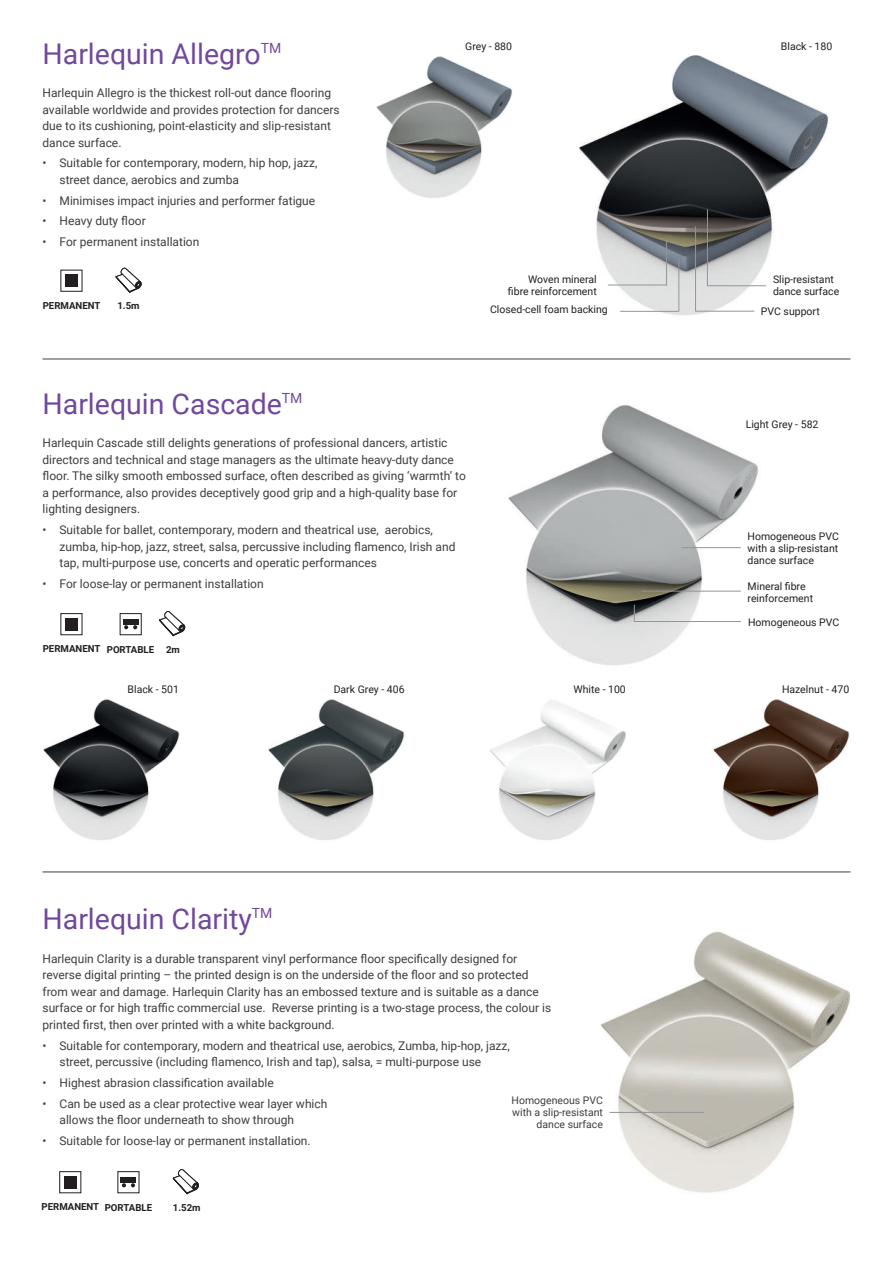
<style>
.page{position:relative;width:893px;height:1263px;background:#fff}
.page>*{position:absolute;margin:0;border:0;box-sizing:border-box;transform-origin:0 0}
.t1{font:28.5px "Roboto";color:#70499d}
.t2{font:12px/16.5px "Roboto";color:#3e3e3f}
.t3{font:10.5px/12px "Roboto";color:#231f20}
.t4{font:10.5px/12px "Roboto";color:#3e3e3f;text-align:right}
.t5{font:700 9.6px "Roboto";color:#231f20}
</style>
<div class="page">
<img style="left:579px;top:55px;width:250px;height:261px">
<img style="left:376px;top:56px;width:137px;height:142px">
<hr style="left:695px;top:226px;width:1px;height:85px;background:#939598">
<hr style="left:707px;top:209px;width:1px;height:77px;background:#939598">
<hr style="left:666px;top:240px;width:1px;height:45px;background:#939598">
<hr style="left:678px;top:258px;width:1px;height:53px;background:#939598">
<hr style="left:695px;top:311px;width:59px;height:1px;background:#939598">
<hr style="left:707px;top:285px;width:59px;height:1px;background:#939598">
<hr style="left:608px;top:285px;width:59px;height:1px;background:#939598">
<hr style="left:620px;top:311px;width:59px;height:1px;background:#939598">
<div style="left:65px;top:274px;width:13px;height:13px;background:#231f20"></div>
<svg style="left:116px;top:268px;width:26px;height:25px"></svg>
<img style="left:43px;top:699px;width:137px;height:141px">
<img style="left:268px;top:699px;width:137px;height:141px">
<img style="left:489px;top:700px;width:137px;height:140px">
<img style="left:713px;top:699px;width:137px;height:141px">
<img style="left:508px;top:405px;width:251px;height:261px">
<hr style="left:682px;top:547px;width:59px;height:1px;background:#939598">
<hr style="left:641px;top:591px;width:100px;height:1px;background:#939598">
<svg style="left:634px;top:604px;width:107px;height:18px"></svg>
<div style="left:120px;top:613px;width:21px;height:22px;border:1px solid #231f20"></div>
<div style="left:123px;top:619px;width:15px;height:6px;background:#231f20"></div>
<svg style="left:124px;top:625px;width:13px;height:4px"></svg>
<div style="left:61px;top:613px;width:21px;height:22px;border:1px solid #231f20"></div>
<div style="left:65px;top:618px;width:13px;height:12px;background:#231f20"></div>
<svg style="left:159px;top:611px;width:26px;height:26px"></svg>
<hr style="left:43px;top:359px;width:807px;height:1px;background:#3e3e3f">
<hr style="left:43px;top:872px;width:807px;height:1px;background:#3e3e3f">
<img style="left:600px;top:931px;width:250px;height:262px">
<hr style="left:609px;top:1112px;width:95px;height:1px;background:#939598">
<div style="left:121px;top:1177px;width:15px;height:6px;background:#231f20"></div>
<svg style="left:122px;top:1183px;width:13px;height:4px"></svg>
<div style="left:60px;top:1171px;width:21px;height:22px;border:1px solid #231f20"></div>
<div style="left:64px;top:1176px;width:12px;height:12px;background:#231f20"></div>
<svg style="left:173px;top:1169px;width:26px;height:26px"></svg>
<h1 class="t1" style="left:43px;top:34px;width:240px">Harlequin Allegro<sup>TM</sup></h1>
<p class="t2" style="left:43px;top:84px;width:299px">Harlequin Allegro is the thickest roll-out dance flooring available worldwide and provides protection for dancers due to its cushioning, point-elasticity and slip-resistant dance surface.</p>
<p class="t2" style="left:60px;top:154px;width:260px;text-indent:-17px">• Suitable for contemporary, modern, hip hop, jazz, street dance, aerobics and zumba</p>
<p class="t2" style="left:43px;top:192px;width:274px">• Minimises impact injuries and performer fatigue</p>
<p class="t2" style="left:43px;top:212px;width:105px">• Heavy duty floor</p>
<p class="t2" style="left:43px;top:233px;width:158px">• For permanent installation</p>
<p class="t5" style="left:43px;top:299px;width:59px">PERMANENT</p>
<p class="t5" style="left:117px;top:299px;width:24px">1.5m</p>
<p class="t3" style="left:465px;top:40px;width:48px">Grey - 880</p>
<p class="t3" style="left:781px;top:40px;width:53px">Black - 180</p>
<p class="t3" style="left:773px;top:273px;width:68px">Slip-resistant dance surface</p>
<p class="t3" style="left:508px;top:273px;width:90px;text-align:right">Woven mineral fibre reinforcement</p>
<p class="t3" style="left:490px;top:303px;width:119px">Closed-cell foam backing</p>
<p class="t3" style="left:761px;top:305px;width:60px">PVC support</p>
<h1 class="t1" style="left:43px;top:384px;width:261px">Harlequin Cascade<sup>TM</sup></h1>
<p class="t2" style="left:43px;top:434px;width:425px">Harlequin Cascade still delights generations of professional dancers, artistic directors and technical and stage managers as the ultimate heavy-duty dance floor. The silky smooth embossed surface, often described as giving ‘warmth’ to a performance, also provides deceptively good grip and a high-quality base for lighting designers.</p>
<p class="t2" style="left:60px;top:521px;width:397px;text-indent:-17px">• Suitable for ballet, contemporary, modern and theatrical use, aerobics, zumba, hip-hop, jazz, street, salsa, percussive including flamenco, Irish and tap, multi-purpose use, concerts and operatic performances</p>
<p class="t2" style="left:43px;top:575px;width:223px">• For loose-lay or permanent installation</p>
<p class="t5" style="left:43px;top:642px;width:139px">PERMANENT PORTABLE 2m</p>
<p class="t3" style="left:746px;top:418px;width:74px">Light Grey - 582</p>
<p class="t3" style="left:748px;top:529px;width:93px;text-align:justify">Homogeneous PVC with a slip-resistant dance surface</p>
<p class="t3" style="left:748px;top:579px;width:67px">Mineral fibre reinforcement</p>
<p class="t3" style="left:748px;top:616px;width:93px">Homogeneous PVC</p>
<p class="t3" style="left:128px;top:683px;width:53px">Black - 501</p>
<p class="t3" style="left:334px;top:683px;width:72px">Dark Grey - 406</p>
<p class="t3" style="left:573px;top:683px;width:54px">White - 100</p>
<p class="t3" style="left:782px;top:683px;width:69px">Hazelnut - 470</p>
<h1 class="t1" style="left:43px;top:899px;width:231px">Harlequin Clarity<sup>TM</sup></h1>
<p class="t2" style="left:43px;top:950px;width:510px">Harlequin Clarity is a durable transparent vinyl performance floor specifically designed for reverse digital printing – the printed design is on the underside of the floor and so protected from wear and damage. Harlequin Clarity has an embossed texture and is suitable as a dance surface or for high traffic commercial use. Reverse printing is a two-stage process, the colour is printed first, then over printed with a white background.</p>
<p class="t2" style="left:60px;top:1037px;width:452px;text-indent:-17px">• Suitable for contemporary, modern and theatrical use, aerobics, Zumba, hip-hop, jazz, street, percussive (including flamenco, Irish and tap), salsa, = multi-purpose use</p>
<p class="t2" style="left:43px;top:1074px;width:233px">• Highest abrasion classification available</p>
<p class="t2" style="left:60px;top:1095px;width:269px;text-indent:-17px">• Can be used as a clear protective wear layer which allows the floor underneath to show through</p>
<p class="t2" style="left:43px;top:1132px;width:270px">• Suitable for loose-lay or permanent installation.</p>
<p class="t4" style="left:512px;top:1094px;width:93px">Homogeneous PVC with a slip-resistant dance surface</p>
<p class="t5" style="left:42px;top:1200px;width:112px">PERMANENT PORTABLE</p>
<p class="t5" style="left:173px;top:1200px;width:29px">1.52m</p>
</div>
